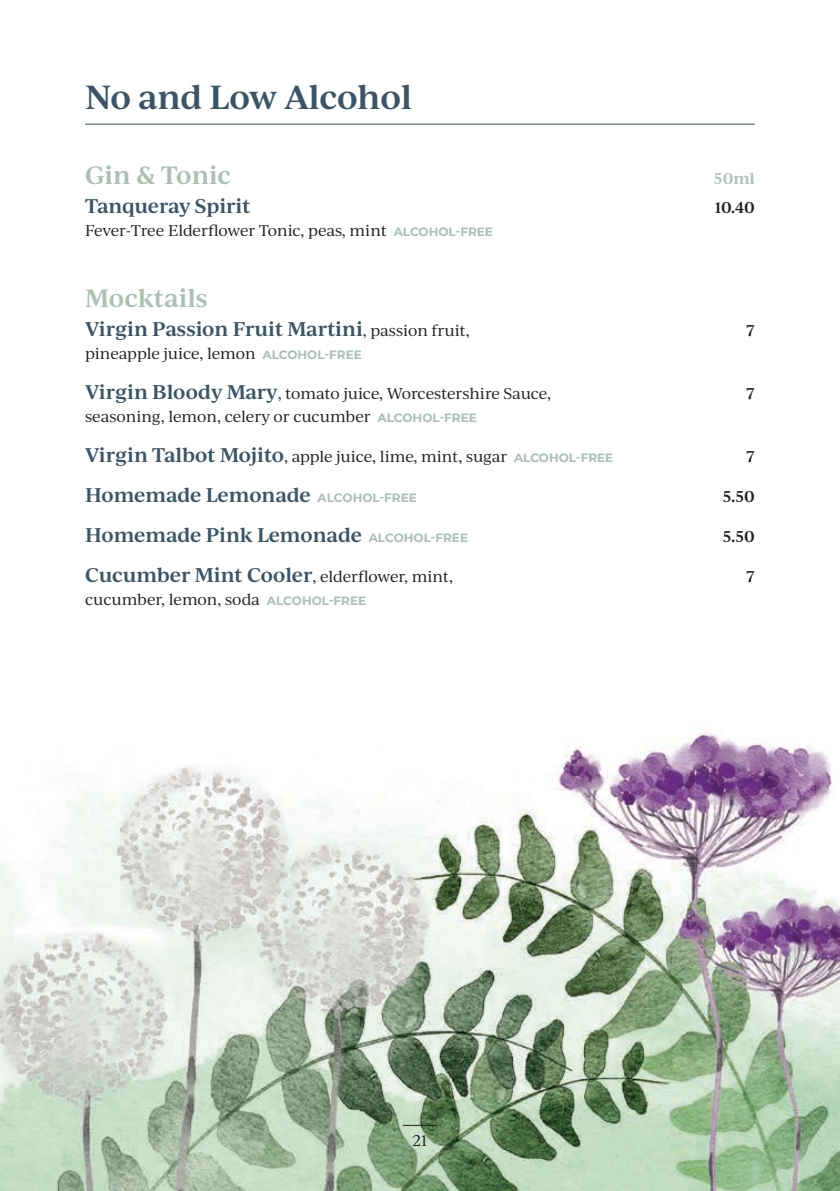
<style>
.page{position:relative;width:840px;height:1191px;background:#fff}
.page>*{position:absolute;margin:0;border:0;box-sizing:border-box;transform-origin:0 0}
.t1{font:600 32px "Ivy Journal";letter-spacing:-.01em;color:#3b5566}
.t2{font:600 24px "Ivy Journal";color:#a9c0b2}
.t3{font:600 19px "Ivy Journal";letter-spacing:-.01em;color:#3b5566}
.t4{font:15px "Ivy Journal";color:#231f20}
.t5{font:600 15px "Ivy Journal";letter-spacing:-.005em;color:#231f20}
.t6{font:600 15px "Ivy Journal";color:#a9c0b2}
.s1{font-family:"Montserrat";font-weight:700;font-size:12px;color:#a9c0b2}
.s2{font-weight:400;font-size:15px;color:#231f20}
.s3{font-weight:600;font-size:19px;color:#3b5566}
</style>
<div class="page">
<img style="left:0;top:727px;width:839px;height:464px">
<hr style="left:85px;top:124px;width:669px;height:1px;background:#3b5566">
<hr style="left:403px;top:1124px;width:34px;height:1px;background:#231f20">
<h1 class="t1" style="left:85px;top:74px;width:328px">No and Low Alcohol</h1>
<h2 class="t2" style="left:85px;top:157px;width:147px">Gin &amp; Tonic</h2>
<p class="t6" style="left:713px;top:167px;width:42px">50ml</p>
<p class="t3" style="left:85px;top:192px;width:167px">Tanqueray Spirit</p>
<p class="t5" style="left:714px;top:196px;width:42px">10.40</p>
<p class="t4" style="left:85px;top:219px;width:409px">Fever-Tree Elderflower Tonic, peas, mint <span class="s1">ALCOHOL-FREE</span></p>
<h2 class="t2" style="left:85px;top:281px;width:124px">Mocktails</h2>
<p class="t3" style="left:85px;top:315px;width:386px">Virgin Passion Fruit Martini<span class="s2">, passion fruit,</span></p>
<p class="t5" style="left:746px;top:319px;width:10px">7</p>
<p class="t4" style="left:85px;top:343px;width:278px">pineapple juice, lemon <span class="s1">ALCOHOL-FREE</span></p>
<p class="t4" style="left:85px;top:383px;width:467px"><span class="s3">Virgin Bloody Mary</span>, tomato juice, Worcestershire Sauce,</p>
<p class="t5" style="left:746px;top:382px;width:10px">7</p>
<p class="t4" style="left:85px;top:406px;width:393px">seasoning, lemon, celery or cucumber <span class="s1">ALCOHOL-FREE</span></p>
<p class="t4" style="left:85px;top:446px;width:529px"><span class="s3">Virgin Talbot Mojito</span>, apple juice, lime, mint, sugar <span class="s1">ALCOHOL-FREE</span></p>
<p class="t5" style="left:746px;top:445px;width:10px">7</p>
<p class="t3" style="left:85px;top:481px;width:333px">Homemade Lemonade <span class="s1">ALCOHOL-FREE</span></p>
<p class="t5" style="left:722px;top:485px;width:33px">5.50</p>
<p class="t3" style="left:85px;top:521px;width:384px">Homemade Pink Lemonade <span class="s1">ALCOHOL-FREE</span></p>
<p class="t5" style="left:722px;top:525px;width:33px">5.50</p>
<p class="t3" style="left:85px;top:561px;width:369px">Cucumber Mint Cooler<span class="s2">, elderflower, mint,</span></p>
<p class="t5" style="left:746px;top:565px;width:10px">7</p>
<p class="t4" style="left:85px;top:589px;width:282px">cucumber, lemon, soda <span class="s1">ALCOHOL-FREE</span></p>
<p class="t4" style="left:412px;top:1129px;width:17px">21</p>
</div>
